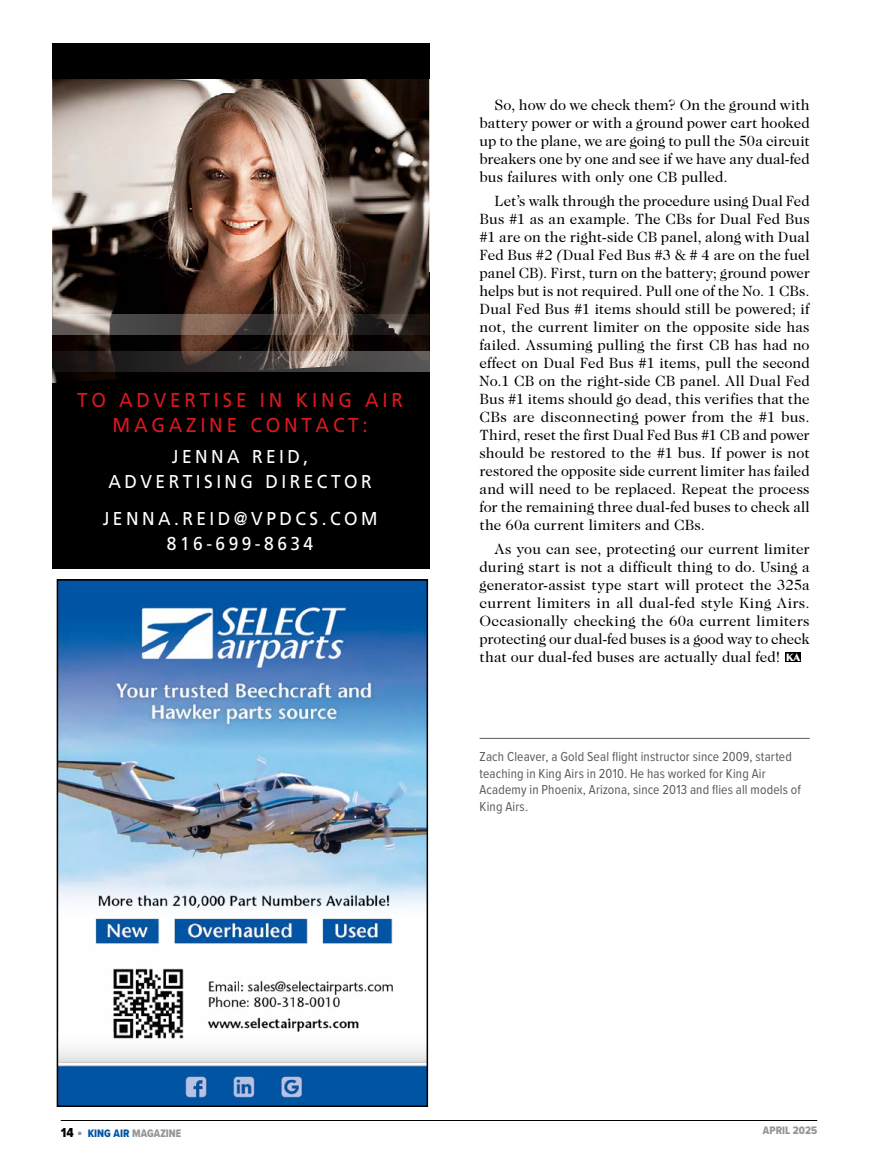
<style>
.page{position:relative;width:878px;height:1161px;background:#fff}
.page>*{position:absolute;margin:0;border:0;box-sizing:border-box;transform-origin:0 0}
.t1{font:20.1px/24.8px "Frutiger";letter-spacing:.2em;color:#d71920;text-align:center;scale:.93 1}
.t2{font:18.6px/24.8px "Frutiger";letter-spacing:.2em;color:#fff;text-align:center;scale:.93 1}
.t3{font:15px/18px "Caslon Two Twenty Four";color:#000;text-align:justify}
.t4{font:13.5px/16.5px "Proxima Nova Cond";letter-spacing:.01em;color:#58595b}
.t5{font:11.25px "Proxima Nova Cond Extrabld";color:#939598}
.s1{font-style:italic}
.s2{font-family:"Arrow";font-weight:900;font-size:10.8px;color:#fff}
.s3{font-size:13.5px;color:#000}
.s4{font-size:15px}
.s5{color:#0054a6}
</style>
<div class="page">
<hr style="left:61px;top:1120px;width:756px;height:1px;background:#000">
<hr style="left:479px;top:738px;width:330px;height:1px;background:#58595b">
<div style="left:785px;top:652px;width:16px;height:10px;background:#000"></div>
<img style="left:56px;top:579px;width:373px;height:528px">
<div style="left:52px;top:43px;width:377px;height:35px;background:#000"></div>
<svg style="left:52px;top:78px;width:377px;height:490px;background:#473d38"></svg>
<h1 class="t1" style="left:77px;top:387px;width:352px">TO ADVERTISE IN KING AIR<br>MAGAZINE CONTACT:</h1>
<p class="t2" style="left:108px;top:444px;width:285px">JENNA REID,<br>ADVERTISING DIRECTOR</p>
<p class="t2" style="left:103px;top:506px;width:297px">JENNA.REID@VPDCS.COM<br>816-699-8634</p>
<p class="t3" style="left:479px;top:96px;width:331px;text-indent:15px">So, how do we check them? On the ground with battery power or with a ground power cart hooked up to the plane, we are going to pull the 50a circuit breakers one by one and see if we have any dual-fed bus failures with only one CB pulled.</p>
<p class="t3" style="left:479px;top:192px;width:331px;text-indent:15px">Let’s walk through the procedure using Dual Fed Bus #1 as an example. The CBs for Dual Fed Bus #1 are on the right-side CB panel, along with Dual Fed Bus #2 <span class="s1">(</span>Dual Fed Bus #3 &amp; # 4 are on the fuel panel CB). First, turn on the battery; ground power helps but is not required. Pull one of the No. 1 CBs.<br>Dual Fed Bus #1 items should still be powered; if not, the current limiter on the opposite side has failed. Assuming pulling the first CB has had no effect on Dual Fed Bus #1 items, pull the second No.1 CB on the right-side CB panel. All Dual Fed Bus #1 items should go dead, this verifies that the CBs are disconnecting power from the #1 bus.<br>Third, reset the first Dual Fed Bus #1 CB and power should be restored to the #1 bus. If power is not restored the opposite side current limiter has failed and will need to be replaced. Repeat the process for the remaining three dual-fed buses to check all the 60a current limiters and CBs.</p>
<p class="t3" style="left:479px;top:540px;width:331px;text-indent:15px">As you can see, protecting our current limiter during start is not a difficult thing to do. Using a generator-assist type start will protect the 325a current limiters in all dual-fed style King Airs.<br>Occasionally checking the 60a current limiters protecting our dual-fed buses is a good way to check that our dual-fed buses are actually dual fed! <span class="s2">KA</span></p>
<p class="t4" style="left:479px;top:748px;width:323px">Zach Cleaver, a Gold Seal flight instructor since 2009, started teaching in King Airs in 2010. He has worked for King Air Academy in Phoenix, Arizona, since 2013 and flies all models of King Airs.</p>
<p class="t5" style="left:61px;top:1125px;width:122px"><span class="s3">14</span> <span class="s4">•</span> <span class="s5">KING AIR</span> MAGAZINE</p>
<p class="t5" style="left:763px;top:1122px;width:56px">APRIL 2025</p>
</div>
